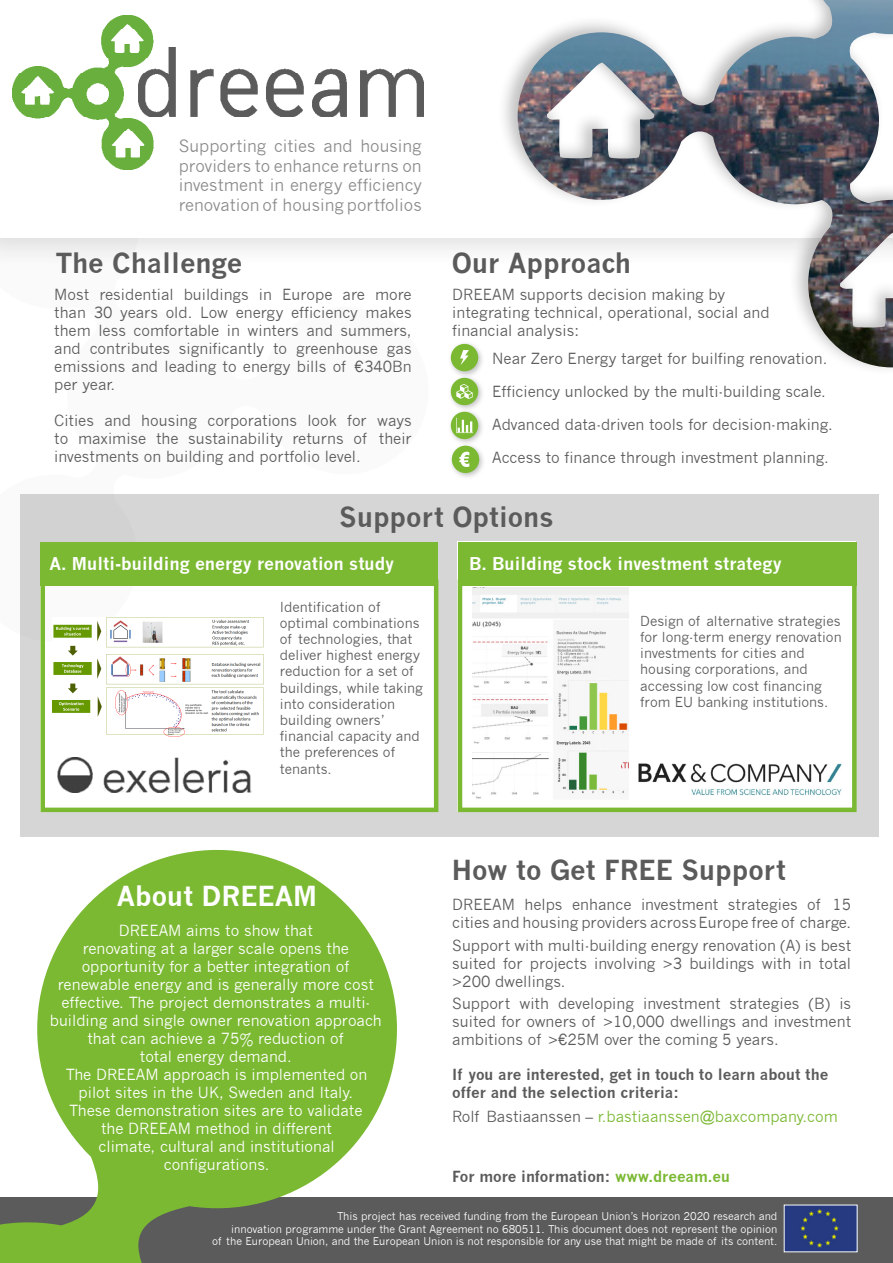
<style>
.page{position:relative;width:893px;height:1263px;background:#fff}
.page>*{position:absolute;margin:0;border:0;box-sizing:border-box;transform-origin:0 0}
.t1{font:700 27px "News Gothic";color:#5b5b5b}
.t2{font:700 27px "News Gothic";color:#fff}
.t3{font:700 17.25px "News Gothic";color:#fff}
.t4{font:16.5px/19.5px "News Gothic";color:#8c8c8c;text-align:justify}
.t5{font:15px/18px "News Gothic";color:#5b5b5b;text-align:justify}
.t6{font:15px/18px "News Gothic";color:#fff;text-align:center}
.t7{font:700 15px/18px "News Gothic";color:#5b5b5b}
.t8{font:15px "News Gothic";color:#7bb933}
.t9{font:13.5px/16.2px "News Gothic";color:#5b5b5b}
.t10{font:10.5px "News Gothic";color:#fff}
.s1{color:#5b5b5b}
.s2{color:#7bb933}
</style>
<div class="page">
<div style="left:0;top:1198px;width:893px;height:65px;background:#5b5b5b"></div>
<div style="left:20px;top:494px;width:858px;height:342px;background:#d6d6d6"></div>
<div style="left:40px;top:586px;width:398px;height:226px;background:#fff"></div>
<div style="left:0;top:0;width:893px;height:270px;background:#231f20;opacity:.14"></div>
<div style="left:0;top:0;width:893px;height:237px;background:#fff"></div>
<img style="left:13px;top:16px;width:410px;height:153px">
<div style="left:448px;top:341px;width:37px;height:37px;background:#5b5b5b;opacity:.37"></div>
<div style="left:451px;top:344px;width:27px;height:27px;background:#7bb933;border-radius:50%"></div>
<svg style="left:460px;top:350px;width:9px;height:15px"></svg>
<div style="left:448px;top:375px;width:37px;height:37px;background:#5b5b5b;opacity:.37"></div>
<div style="left:451px;top:378px;width:27px;height:27px;background:#7bb933;border-radius:50%"></div>
<svg style="left:456px;top:384px;width:17px;height:15px"></svg>
<div style="left:448px;top:409px;width:37px;height:37px;background:#5b5b5b;opacity:.37"></div>
<div style="left:451px;top:412px;width:27px;height:27px;background:#7bb933;border-radius:50%"></div>
<svg style="left:456px;top:418px;width:17px;height:15px"></svg>
<div style="left:449px;top:443px;width:37px;height:37px;background:#5b5b5b;opacity:.37"></div>
<div style="left:452px;top:446px;width:27px;height:27px;background:#7bb933;border-radius:50%"></div>
<svg style="left:459px;top:452px;width:10px;height:15px"></svg>
<div style="left:458px;top:542px;width:398px;height:270px;background:#fff"></div>
<svg style="left:0;top:849px;width:401px;height:414px;fill:#7bb933"></svg>
<div style="left:458px;top:542px;width:399px;height:44px;background:#7bb933"></div>
<img style="left:58px;top:758px;width:193px;height:35px">
<img style="left:786px;top:1207px;width:69px;height:43px">
<div style="left:40px;top:542px;width:398px;height:44px;background:#7bb933"></div>
<img style="left:638px;top:763px;width:204px;height:33px">
<div style="left:40px;top:579px;width:398px;height:233px;border:4px solid #7bb933"></div>
<div style="left:458px;top:579px;width:399px;height:233px;border:4px solid #7bb933"></div>
<div style="left:497px;top:0;width:396px;height:375px;background:#231f20;opacity:.28"></div>
<img style="left:518px;top:0;width:375px;height:367px">
<img style="left:472px;top:587px;width:157px;height:212px">
<div style="left:589px;top:757px;width:32px;height:13px;background:#f7f7f7"></div>
<img style="left:52px;top:618px;width:212px;height:118px">
<p class="t4" style="left:179px;top:137px;width:244px">Supporting cities and housing providers to enhance returns on investment in energy efficiency renovation of housing portfolios</p>
<p class="t1" style="left:55px;top:246px;width:188px">The Challenge</p>
<p class="t5" style="left:54px;top:285px;width:359px">Most residential buildings in Europe are more than 30 years old. Low energy efficiency makes them less comfortable in winters and summers, and contributes significantly to greenhouse gas emissions and leading to energy bills of €340Bn per year.</p>
<p class="t5" style="left:54px;top:411px;width:359px">Cities and housing corporations look for ways to maximise the sustainability returns of their investments on building and portfolio level.</p>
<p class="t1" style="left:452px;top:246px;width:180px">Our Approach</p>
<p class="t5" style="left:452px;top:285px;width:319px;text-align:left">DREEAM supports decision making by integrating technical, operational, social and financial analysis:</p>
<p class="t5" style="left:492px;top:349px;width:337px">Near Zero Energy target for builfing renovation.</p>
<p class="t5" style="left:492px;top:382px;width:335px">Efficiency unlocked by the multi-building scale.</p>
<p class="t5" style="left:492px;top:415px;width:342px">Advanced data-driven tools for decision-making.</p>
<p class="t5" style="left:492px;top:448px;width:338px">Access to finance through investment planning.</p>
<p class="t1" style="left:339px;top:501px;width:216px">Support Options</p>
<p class="t3" style="left:49px;top:553px;width:346px">A. Multi-building energy renovation study</p>
<p class="t3" style="left:469px;top:553px;width:314px">B. Building stock investment strategy</p>
<p class="t9" style="left:280px;top:598px;width:145px">Identification of optimal combinations of technologies, that deliver highest energy reduction for a set of buildings, while taking into consideration building owners’ financial capacity and the preferences of tenants.</p>
<p class="t9" style="left:640px;top:613px;width:203px">Design of alternative strategies for long-term energy renovation investments for cities and housing corporations, and accessing low cost financing from EU banking institutions.</p>
<p class="t1" style="left:452px;top:853px;width:336px">How to Get FREE Support</p>
<p class="t5" style="left:452px;top:896px;width:400px">DREEAM helps enhance investment strategies of 15 cities and housing providers acrossEurope free of charge.</p>
<p class="t5" style="left:452px;top:936px;width:400px">Support with multi-building energy renovation (A) is best suited for projects involving &gt;3 buildings with in total &gt;200 dwellings.</p>
<p class="t5" style="left:452px;top:995px;width:400px">Support with developing investment strategies (B) is suited for owners of &gt;10,000 dwellings and investment ambitions of &gt;€25M over the coming 5 years.</p>
<p class="t7" style="left:452px;top:1065px;width:377px">If you are interested, get in touch to learn about the offer and the selection criteria:</p>
<p class="t8" style="left:452px;top:1107px;width:387px"><span class="s1">Rolf Bastiaanssen –</span> r.bastiaanssen@baxcompany.com</p>
<p class="t2" style="left:117px;top:880px;width:201px">About DREEAM</p>
<p class="t6" style="left:50px;top:922px;width:333px">DREEAM aims to show that<br>renovating at a larger scale opens the opportunity for a better integration of renewable energy and is generally more cost effective. The project demonstrates a multi&shy;building and single owner renovation approach that can achieve a 75% reduction of</p>
<p class="t6" style="left:140px;top:1048px;width:153px">total energy demand.</p>
<p class="t6" style="left:66px;top:1066px;width:303px">The DREEAM approach is implemented on pilot sites in the UK, Sweden and Italy.<br>These demonstration sites are to validate the DREEAM method in different<br>climate, cultural and institutional configurations.</p>
<p class="t7" style="left:452px;top:1167px;width:279px">For more information: <span class="s2">www.dreeam.eu</span></p>
<p class="t10" style="left:337px;top:1210px;width:442px">This project has received funding from the European Union’s Horizon 2020 research and</p>
<p class="t10" style="left:231px;top:1223px;width:548px">innovation programme under the Grant Agreement no 680511. This document does not represent the opinion</p>
<p class="t10" style="left:212px;top:1235px;width:567px">of the European Union, and the European Union is not responsible for any use that might be made of its content.</p>
</div>
